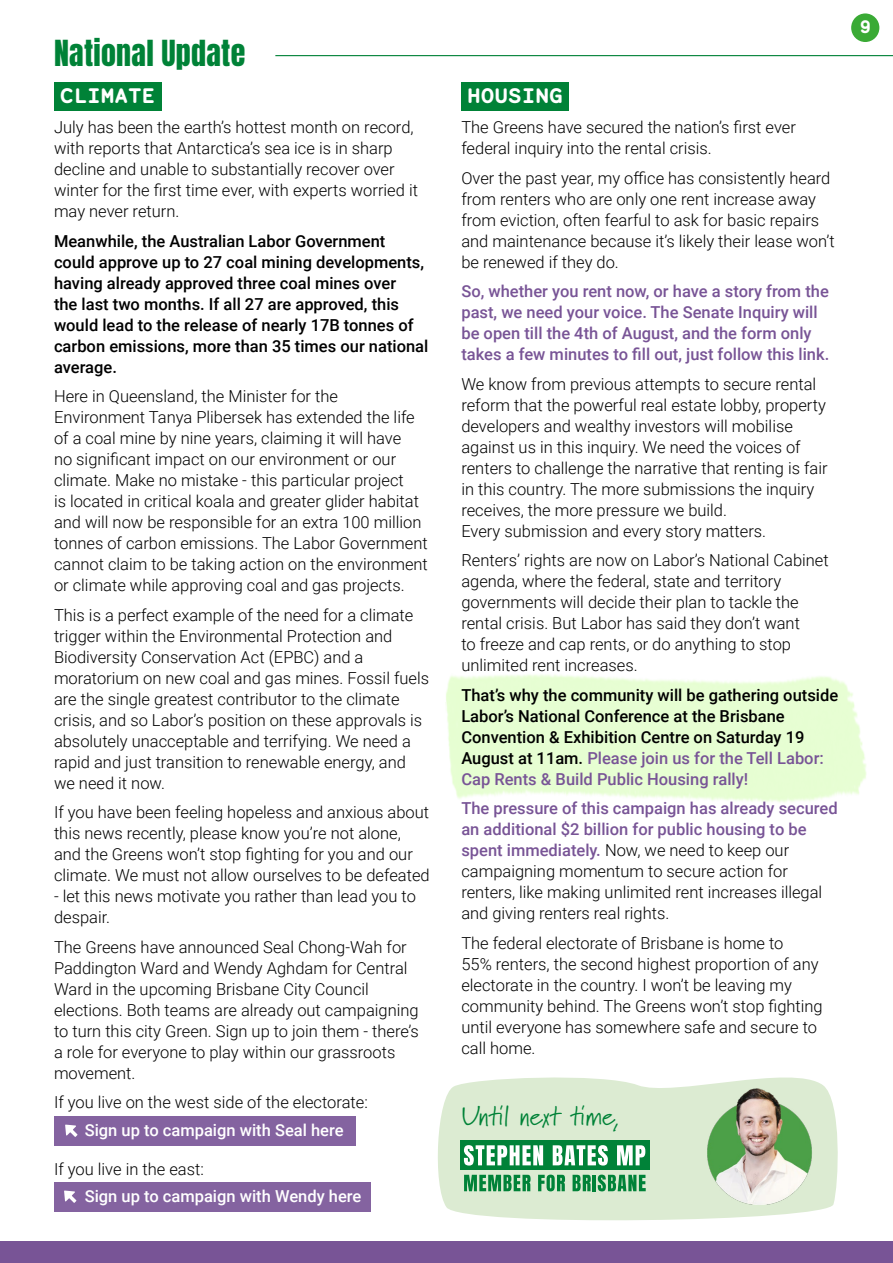
<style>
.page{position:relative;width:893px;height:1263px;background:#fff}
.page>*{position:absolute;margin:0;border:0;box-sizing:border-box;transform-origin:0 0}
.t1{font:30px "Anton";letter-spacing:.01em;color:#008237}
.t2{font:27px "Marydale";color:#008237}
.t3{font:800 21px "Monosten";letter-spacing:.03em;color:#fff}
.t4{font:800 18px "Monosten";color:#fff}
.t5{font:300 16.5px/21px "Roboto";color:#000}
.t6{font:500 16.5px/21px "Roboto";color:#000}
.t7{font:500 16.5px/21px "Roboto";color:#785496}
.t8{font:500 16.5px "Roboto";color:#fff}
.s1{color:#785496}
.s2{font-weight:500;color:#785496}
</style>
<div class="page">
<img style="left:445px;top:674px;width:422px;height:129px">
<svg style="left:438px;top:1077px;width:400px;height:144px;background:#dfedd7"></svg>
<div style="left:54px;top:82px;width:108px;height:29px;background:#008237"></div>
<div style="left:461px;top:82px;width:108px;height:29px;background:#008237"></div>
<hr style="left:275px;top:55px;width:618px;height:1px;background:#008237">
<div style="left:0;top:1242px;width:893px;height:21px;background:#785496"></div>
<div style="left:851px;top:13px;width:28px;height:29px;background:#3aaa35;border-radius:50%"></div>
<div style="left:460px;top:1140px;width:190px;height:30px;background:#008238"></div>
<svg style="left:464px;top:1145px;width:79px;height:20px"></svg>
<svg style="left:553px;top:1145px;width:55px;height:20px"></svg>
<svg style="left:617px;top:1145px;width:28px;height:20px"></svg>
<svg style="left:464px;top:1175px;width:67px;height:16px"></svg>
<svg style="left:538px;top:1174px;width:27px;height:17px"></svg>
<svg style="left:573px;top:1175px;width:18px;height:16px"></svg>
<hr style="left:593px;top:1175px;width:3px;height:16px;background:#008238">
<svg style="left:598px;top:1174px;width:48px;height:17px"></svg>
<div style="left:54px;top:1116px;width:301px;height:30px;background:#8463a0"></div>
<svg style="left:65px;top:1124px;width:13px;height:13px"></svg>
<div style="left:54px;top:1182px;width:317px;height:30px;background:#8463a0"></div>
<svg style="left:64px;top:1190px;width:12px;height:13px"></svg>
<img style="left:696px;top:1085px;width:127px;height:120px">
<p class="t1" style="left:54px;top:38px;width:193px">National Update</p>
<p class="t3" style="left:60px;top:82px;width:96px">CLIMATE</p>
<p class="t3" style="left:468px;top:82px;width:96px">HOUSING</p>
<p class="t5" style="left:54px;top:116px;width:365px">July has been the earth’s hottest month on record, with reports that Antarctica’s sea ice is in sharp decline and unable to substantially recover over winter for the first time ever, with experts worried it may never return.</p>
<p class="t6" style="left:54px;top:230px;width:376px">Meanwhile, the Australian Labor Government could approve up to 27 coal mining developments, having already approved three coal mines over<br>the last two months. If all 27 are approved, this would lead to the release of nearly 17B tonnes of carbon emissions, more than 35 times our national average.</p>
<p class="t5" style="left:54px;top:385px;width:375px">Here in Queensland, the Minister for the Environment Tanya Plibersek has extended the life of a coal mine by nine years, claiming it will have<br>no significant impact on our environment or our climate. Make no mistake - this particular project<br>is located in critical koala and greater glider habitat and will now be responsible for an extra 100 million tonnes of carbon emissions. The Labor Government cannot claim to be taking action on the environment or climate while approving coal and gas projects.</p>
<p class="t5" style="left:54px;top:604px;width:377px">This is a perfect example of the need for a climate trigger within the Environmental Protection and Biodiversity Conservation Act (EPBC) and a moratorium on new coal and gas mines. Fossil fuels are the single greatest contributor to the climate crisis, and so Labor’s position on these approvals is absolutely unacceptable and terrifying. We need a rapid and just transition to renewable energy, and we need it now.</p>
<p class="t5" style="left:54px;top:801px;width:377px">If you have been feeling hopeless and anxious about this news recently, please know you’re not alone, and the Greens won’t stop fighting for you and our climate. We must not allow ourselves to be defeated</p>
<p class="t5" style="left:54px;top:885px;width:363px">- let this news motivate you rather than lead you to despair.</p>
<p class="t5" style="left:54px;top:936px;width:366px">The Greens have announced Seal Chong-Wah for Paddington Ward and Wendy Aghdam for Central Ward in the upcoming Brisbane City Council elections. Both teams are already out campaigning to turn this city Green. Sign up to join them - there’s a role for everyone to play within our grassroots movement.</p>
<p class="t5" style="left:54px;top:1091px;width:315px">If you live on the west side of the electorate:</p>
<p class="t8" style="left:85px;top:1118px;width:260px">Sign up to campaign with Seal here</p>
<p class="t5" style="left:54px;top:1158px;width:151px">If you live in the east:</p>
<p class="t8" style="left:85px;top:1184px;width:278px">Sign up to campaign with Wendy here</p>
<p class="t5" style="left:461px;top:116px;width:336px">The Greens have secured the nation’s first ever federal inquiry into the rental crisis.</p>
<p class="t5" style="left:461px;top:167px;width:375px">Over the past year, my office has consistently heard from renters who are only one rent increase away from eviction, often fearful to ask for basic repairs and maintenance because it’s likely their lease won’t be renewed if they do.</p>
<p class="t7" style="left:461px;top:280px;width:369px">So, whether you rent now, or have a story from the past, we need your voice. The Senate Inquiry will be open till the 4th of August, and the form only takes a few minutes to fill out, just follow this link.</p>
<p class="t5" style="left:461px;top:373px;width:368px">We know from previous attempts to secure rental reform that the powerful real estate lobby, property developers and wealthy investors will mobilise against us in this inquiry. We need the voices of renters to challenge the narrative that renting is fair in this country. The more submissions the inquiry receives, the more pressure we build.<br>Every submission and every story matters.</p>
<p class="t5" style="left:461px;top:549px;width:369px">Renters’ rights are now on Labor’s National Cabinet agenda, where the federal, state and territory governments will decide their plan to tackle the rental crisis. But Labor has said they don’t want<br>to freeze and cap rents, or do anything to stop unlimited rent increases.</p>
<p class="t6" style="left:461px;top:684px;width:378px">That’s why the community will be gathering outside Labor’s National Conference at the Brisbane Convention &amp; Exhibition Centre on Saturday 19<br>August at 11am. <span class="s1">Please join us for the Tell Labor:<br>Cap Rents &amp; Build Public Housing rally!</span></p>
<p class="t5" style="left:461px;top:797px;width:378px"><span class="s2">The pressure of this campaign has already secured an additional $2 billion for public housing to be spent immediately.</span> Now, we need to keep our campaigning momentum to secure action for renters, like making unlimited rent increases illegal and giving renters real rights.</p>
<p class="t5" style="left:461px;top:932px;width:363px">The federal electorate of Brisbane is home to<br>55% renters, the second highest proportion of any electorate in the country. I won’t be leaving my community behind. The Greens won’t stop fighting until everyone has somewhere safe and secure to call home.</p>
<p class="t2" style="left:461px;top:1100px;width:160px">Until next time,</p>
<p class="t4" style="left:860px;top:15px;width:13px">9</p>
</div>
